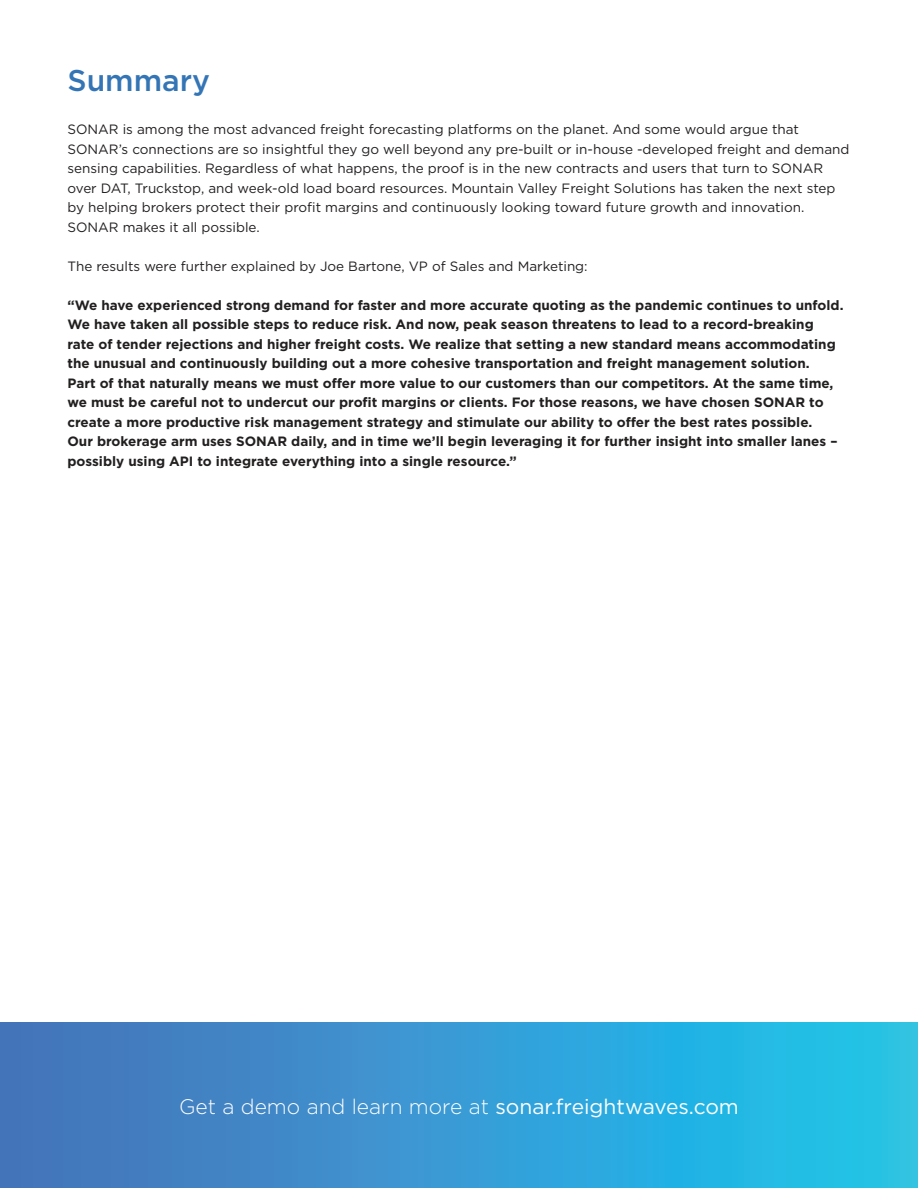
<style>
.page{position:relative;width:918px;height:1188px;background:#fff}
.page>*{position:absolute;margin:0;border:0;box-sizing:border-box;transform-origin:0 0}
.t1{font:500 30px "Gotham";color:#3475b6}
.t2{font:300 21px "Gotham";color:#fff}
.t3{font:700 13.5px/19.5px "Gotham";color:#221f1f}
.t4{font:13.5px/19.5px "Gotham";color:#221f1f}
.s1{font-weight:400}
</style>
<div class="page">
<div style="left:0;top:1023px;width:918px;height:165px;background:linear-gradient(to right,#4a70b9,#20c7ed)"></div>
<h1 class="t1" style="left:68px;top:61px;width:144px">Summary</h1>
<p class="t4" style="left:68px;top:120px;width:784px">SONAR is among the most advanced freight forecasting platforms on the planet. And some would argue that SONAR’s connections are so insightful they go well beyond any pre-built or in-house -developed freight and demand sensing capabilities. Regardless of what happens, the proof is in the new contracts and users that turn to SONAR over DAT, Truckstop, and week-old load board resources. Mountain Valley Freight Solutions has taken the next step by helping brokers protect their profit margins and continuously looking toward future growth and innovation.<br>SONAR makes it all possible.</p>
<p class="t4" style="left:68px;top:256px;width:522px">The results were further explained by Joe Bartone, VP of Sales and Marketing:</p>
<p class="t3" style="left:68px;top:295px;width:778px">“We have experienced strong demand for faster and more accurate quoting as the pandemic continues to unfold.<br>We have taken all possible steps to reduce risk. And now, peak season threatens to lead to a record-breaking rate of tender rejections and higher freight costs. We realize that setting a new standard means accommodating the unusual and continuously building out a more cohesive transportation and freight management solution.<br>Part of that naturally means we must offer more value to our customers than our competitors. At the same time, we must be careful not to undercut our profit margins or clients. For those reasons, we have chosen SONAR to create a more productive risk management strategy and stimulate our ability to offer the best rates possible.<br>Our brokerage arm uses SONAR daily, and in time we’ll begin leveraging it for further insight into smaller lanes – possibly using API to integrate everything into a single resource.”</p>
<h2 class="t2" style="left:179px;top:1093px;width:561px">Get a demo and learn more at <span class="s1">sonar.freightwaves.com</span></h2>
</div>
